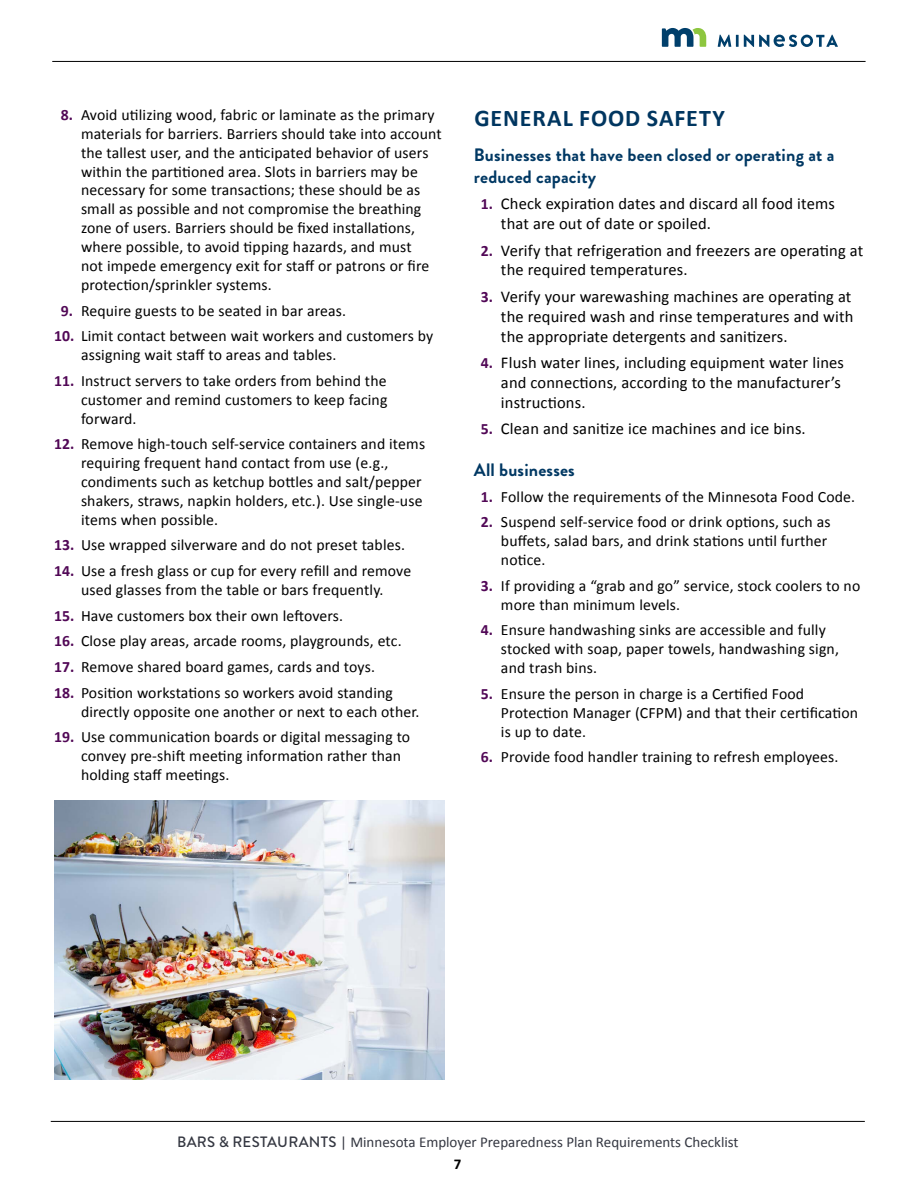
<style>
.page{position:relative;width:918px;height:1188px;background:#fff}
.page>*{position:absolute;margin:0;border:0;box-sizing:border-box;transform-origin:0 0}
.SECTION_Heading_H3{font:700 24px "Calibri";letter-spacing:.035em;color:#003660}
.Subhead{font:700 18px/21.6px "Brandon Grotesque";letter-spacing:.01em;color:#003863}
.t1{font:16.5px/19.8px "Calibri";letter-spacing:.01em;color:#000}
.t2{font:15.75px/18.9px "Calibri";letter-spacing:.01em;color:#000}
.t3{font:15px "Calibri";color:#343741}
.t4{font:700 15px "Calibri";color:#000}
.s1{font-weight:700;color:#510856}
.s2{font-weight:700;font-size:15.75px;color:#510856}
.s3{font-family:"Brandon Grotesque";font-weight:500}
</style>
<div class="page">
<hr style="left:51px;top:1121px;width:814px;height:1px;background:#000">
<hr style="left:52px;top:61px;width:814px;height:1px;background:#000">
<svg style="left:662px;top:28px;width:44px;height:19px"></svg>
<svg style="left:718px;top:35px;width:120px;height:12px"></svg>
<img style="left:54px;top:800px;width:390px;height:280px">
<p class="t2" style="left:81px;top:104px;width:362px;text-indent:-20px"><span class="s1">8.</span> Avoid utilizing wood, fabric or laminate as the primary materials for barriers. Barriers should take into account the tallest user, and the anticipated behavior of users within the partitioned area. Slots in barriers may be necessary for some transactions; these should be as small as possible and not compromise the breathing zone of users. Barriers should be fixed installations, where possible, to avoid tipping hazards, and must<br>not impede emergency exit for staff or patrons or fire protection/sprinkler systems.</p>
<p class="t2" style="left:61px;top:300px;width:287px"><span class="s1">9.</span> Require guests to be seated in bar areas.</p>
<p class="t2" style="left:81px;top:326px;width:354px;text-indent:-27px"><span class="s1">10.</span> Limit contact between wait workers and customers by assigning wait staff to areas and tables.</p>
<p class="t2" style="left:81px;top:370px;width:308px;text-align:justify;text-indent:-27px"><span class="s1">11.</span> Instruct servers to take orders from behind the customer and remind customers to keep facing forward.</p>
<p class="t2" style="left:81px;top:434px;width:346px;text-indent:-27px"><span class="s1">12.</span> Remove high-touch self-service containers and items requiring frequent hand contact from use (e.g., condiments such as ketchup bottles and salt/pepper shakers, straws, napkin holders, etc.). Use single-use items when possible.</p>
<p class="t2" style="left:54px;top:535px;width:353px"><span class="s1">13.</span> Use wrapped silverware and do not preset tables.</p>
<p class="t2" style="left:54px;top:561px;width:359px;text-align:center"><span class="s1">14.</span> Use a fresh glass or cup for every refill and remove used glasses from the table or bars frequently.</p>
<p class="t2" style="left:54px;top:605px;width:291px"><span class="s1">15.</span> Have customers box their own leftovers.</p>
<p class="t2" style="left:54px;top:631px;width:349px"><span class="s1">16.</span> Close play areas, arcade rooms, playgrounds, etc.</p>
<p class="t2" style="left:54px;top:657px;width:323px"><span class="s1">17.</span> Remove shared board games, cards and toys.</p>
<p class="t2" style="left:81px;top:682px;width:340px;text-indent:-27px"><span class="s1">18.</span> Position workstations so workers avoid standing directly opposite one another or next to each other.</p>
<p class="t2" style="left:81px;top:727px;width:331px;text-indent:-27px"><span class="s1">19.</span> Use communication boards or digital messaging to convey pre-shift meeting information rather than holding staff meetings.</p>
<h3 class="SECTION_Heading_H3" style="left:474px;top:103px;width:252px">GENERAL FOOD SAFETY</h3>
<h2 class="Subhead" style="left:474px;top:144px;width:362px">Businesses that have been closed or operating at a reduced capacity</h2>
<p class="t1" style="left:501px;top:193px;width:335px;text-indent:-20px"><span class="s2">1.</span> Check expiration dates and discard all food items that are out of date or spoiled.</p>
<p class="t1" style="left:501px;top:239px;width:364px;text-indent:-20px"><span class="s2">2.</span> Verify that refrigeration and freezers are operating at the required temperatures.</p>
<p class="t1" style="left:501px;top:286px;width:354px;text-indent:-20px"><span class="s2">3.</span> Verify your warewashing machines are operating at the required wash and rinse temperatures and with the appropriate detergents and sanitizers.</p>
<p class="t1" style="left:501px;top:352px;width:345px;text-indent:-20px"><span class="s2">4.</span> Flush water lines, including equipment water lines and connections, according to the manufacturer’s instructions.</p>
<p class="t1" style="left:481px;top:418px;width:327px"><span class="s2">5.</span> Clean and sanitize ice machines and ice bins.</p>
<h2 class="Subhead" style="left:474px;top:459px;width:102px">All businesses</h2>
<p class="t2" style="left:481px;top:486px;width:376px"><span class="s1">1.</span> Follow the requirements of the Minnesota Food Code.</p>
<p class="t2" style="left:501px;top:512px;width:331px;text-indent:-20px"><span class="s1">2.</span> Suspend self-service food or drink options, such as buffets, salad bars, and drink stations until further notice.</p>
<p class="t2" style="left:501px;top:575px;width:361px;text-indent:-20px"><span class="s1">3.</span> If providing a “grab and go” service, stock coolers to no more than minimum levels.</p>
<p class="t2" style="left:501px;top:620px;width:340px;text-indent:-20px"><span class="s1">4.</span> Ensure handwashing sinks are accessible and fully stocked with soap, paper towels, handwashing sign, and trash bins.</p>
<p class="t2" style="left:501px;top:683px;width:359px;text-indent:-20px"><span class="s1">5.</span> Ensure the person in charge is a Certified Food<br>Protection Manager (CFPM) and that their certification is up to date.</p>
<p class="t2" style="left:481px;top:747px;width:359px"><span class="s1">6.</span> Provide food handler training to refresh employees.</p>
<p class="t3" style="left:177px;top:1132px;width:563px"><span class="s3">BARS &amp; RESTAURANTS</span> | Minnesota Employer Preparedness Plan Requirements Checklist</p>
<p class="t4" style="left:454px;top:1155px;width:9px">7</p>
</div>
